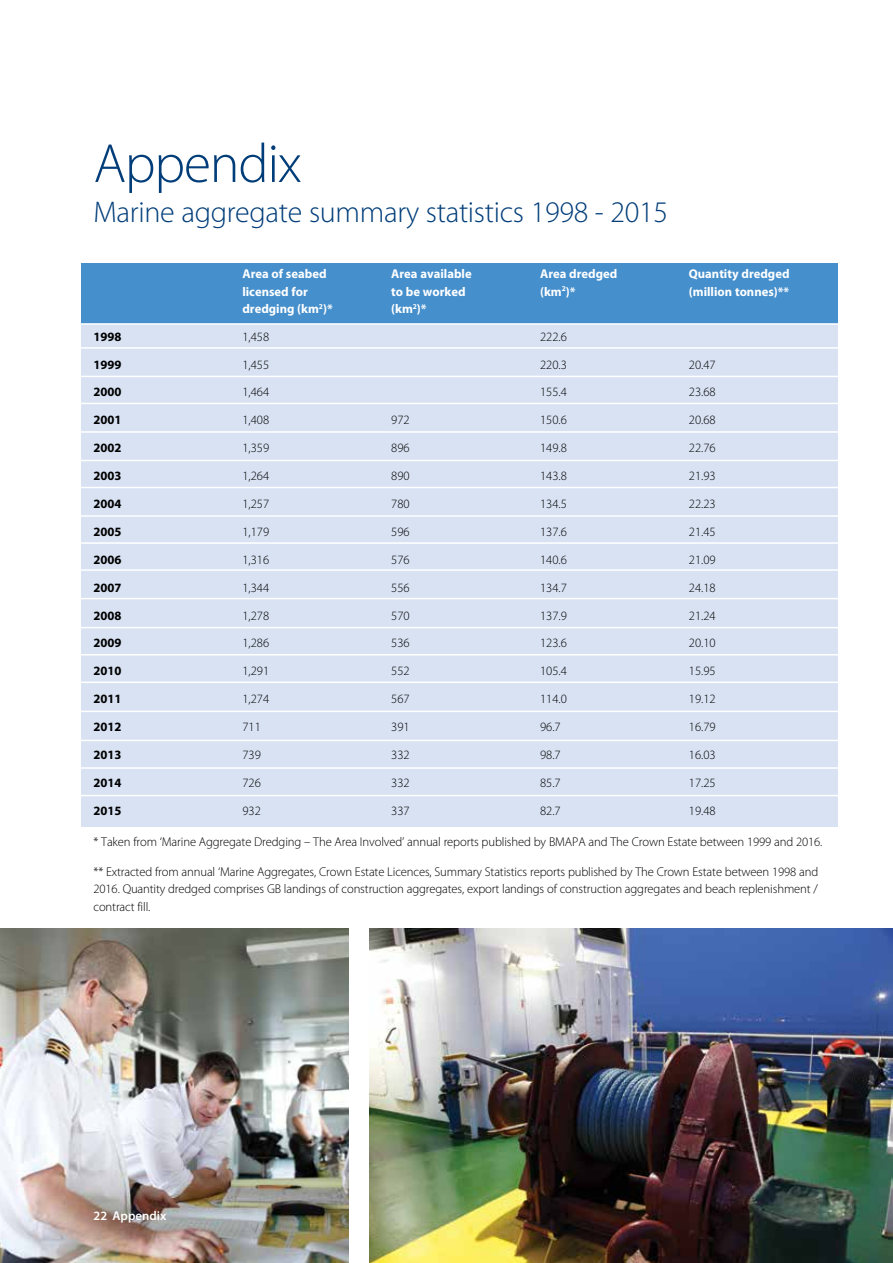
<style>
.page{position:relative;width:893px;height:1263px;background:#fff}
.page>*{position:absolute;margin:0;border:0;box-sizing:border-box;transform-origin:0 0}
.t1{font:300 55.5px "Myriad Pro";letter-spacing:-.02em;color:#003d79}
.t2{font:300 30px "Myriad Pro";letter-spacing:-.01em;color:#003d79}
.t3{font:300 12.75px/17.2px "Myriad Pro";color:#000;text-align:justify}
.t4{font:700 12.75px "Myriad Pro";color:#fff}
.t5{font:700 12.75px "Myriad Pro";color:#000}
.t6{font:600 12.75px "Myriad Pro";color:#fff}
</style>
<div class="page">
<img style="left:370px;top:928px;width:523px;height:335px">
<img style="left:0;top:928px;width:349px;height:335px">
<div style="left:81px;top:299px;width:757px;height:527px;background:#d8e2f3"></div>
<div style="left:81px;top:264px;width:757px;height:60px;background:#458fcc"></div>
<hr style="left:81px;top:347px;width:757px;height:2px;background:#fff">
<hr style="left:81px;top:323px;width:757px;height:2px;background:#fff">
<hr style="left:81px;top:460px;width:757px;height:1px;background:#fff">
<hr style="left:81px;top:403px;width:757px;height:1px;background:#fff">
<hr style="left:81px;top:515px;width:757px;height:2px;background:#fff">
<hr style="left:81px;top:569px;width:757px;height:2px;background:#fff">
<hr style="left:81px;top:376px;width:757px;height:1px;background:#fff">
<hr style="left:81px;top:487px;width:757px;height:1px;background:#fff">
<hr style="left:81px;top:431px;width:757px;height:2px;background:#fff">
<hr style="left:81px;top:542px;width:757px;height:2px;background:#fff">
<hr style="left:81px;top:598px;width:757px;height:1px;background:#fff">
<hr style="left:81px;top:627px;width:757px;height:1px;background:#fff">
<hr style="left:81px;top:654px;width:757px;height:1px;background:#fff">
<hr style="left:81px;top:681px;width:757px;height:2px;background:#fff">
<hr style="left:81px;top:711px;width:757px;height:1px;background:#fff">
<hr style="left:81px;top:740px;width:757px;height:1px;background:#fff">
<hr style="left:81px;top:767px;width:757px;height:2px;background:#fff">
<hr style="left:81px;top:795px;width:757px;height:1px;background:#fff">
<h1 class="t1" style="left:94px;top:130px;width:210px">Appendix</h1>
<h2 class="t2" style="left:94px;top:194px;width:576px">Marine aggregate summary statistics 1998 - 2015</h2>
<p class="t4" style="left:242px;top:266px;width:86px">Area of seabed</p>
<p class="t4" style="left:391px;top:266px;width:82px">Area available</p>
<p class="t4" style="left:540px;top:266px;width:79px">Area dredged</p>
<p class="t4" style="left:689px;top:266px;width:102px">Quantity dredged</p>
<p class="t4" style="left:242px;top:283px;width:67px">licensed for</p>
<p class="t4" style="left:391px;top:283px;width:76px">to be worked</p>
<p class="t4" style="left:540px;top:283px;width:37px">(km<sup>2</sup>)*</p>
<p class="t4" style="left:689px;top:283px;width:102px">(million tonnes)**</p>
<p class="t4" style="left:242px;top:300px;width:92px">dredging (km<sup>2</sup>)*</p>
<p class="t4" style="left:391px;top:300px;width:37px">(km<sup>2</sup>)*</p>
<p class="t5" style="left:94px;top:328px;width:30px">1998</p>
<p class="t3" style="left:242px;top:328px;width:28px">1,458</p>
<p class="t3" style="left:540px;top:328px;width:28px">222.6</p>
<p class="t5" style="left:94px;top:356px;width:30px">1999</p>
<p class="t3" style="left:242px;top:356px;width:28px">1,455</p>
<p class="t3" style="left:540px;top:356px;width:28px">220.3</p>
<p class="t3" style="left:689px;top:356px;width:28px">20.47</p>
<p class="t5" style="left:94px;top:384px;width:30px">2000</p>
<p class="t3" style="left:242px;top:383px;width:28px">1,464</p>
<p class="t3" style="left:540px;top:383px;width:28px">155.4</p>
<p class="t3" style="left:689px;top:383px;width:28px">23.68</p>
<p class="t5" style="left:94px;top:412px;width:30px">2001</p>
<p class="t3" style="left:242px;top:411px;width:28px">1,408</p>
<p class="t3" style="left:391px;top:411px;width:20px">972</p>
<p class="t3" style="left:540px;top:411px;width:28px">150.6</p>
<p class="t3" style="left:689px;top:411px;width:28px">20.68</p>
<p class="t5" style="left:94px;top:440px;width:30px">2002</p>
<p class="t3" style="left:242px;top:439px;width:28px">1,359</p>
<p class="t3" style="left:391px;top:439px;width:20px">896</p>
<p class="t3" style="left:540px;top:439px;width:28px">149.8</p>
<p class="t3" style="left:689px;top:439px;width:28px">22.76</p>
<p class="t5" style="left:94px;top:467px;width:30px">2003</p>
<p class="t3" style="left:242px;top:467px;width:28px">1,264</p>
<p class="t3" style="left:391px;top:467px;width:20px">890</p>
<p class="t3" style="left:540px;top:467px;width:28px">143.8</p>
<p class="t3" style="left:689px;top:467px;width:28px">21.93</p>
<p class="t5" style="left:94px;top:495px;width:30px">2004</p>
<p class="t3" style="left:242px;top:495px;width:28px">1,257</p>
<p class="t3" style="left:391px;top:495px;width:20px">780</p>
<p class="t3" style="left:540px;top:495px;width:28px">134.5</p>
<p class="t3" style="left:689px;top:495px;width:28px">22.23</p>
<p class="t5" style="left:94px;top:523px;width:30px">2005</p>
<p class="t3" style="left:242px;top:523px;width:28px">1,179</p>
<p class="t3" style="left:391px;top:523px;width:20px">596</p>
<p class="t3" style="left:540px;top:523px;width:28px">137.6</p>
<p class="t3" style="left:689px;top:523px;width:28px">21.45</p>
<p class="t5" style="left:94px;top:551px;width:30px">2006</p>
<p class="t3" style="left:242px;top:551px;width:28px">1,316</p>
<p class="t3" style="left:391px;top:551px;width:20px">576</p>
<p class="t3" style="left:540px;top:551px;width:28px">140.6</p>
<p class="t3" style="left:689px;top:551px;width:28px">21.09</p>
<p class="t5" style="left:94px;top:579px;width:30px">2007</p>
<p class="t3" style="left:242px;top:579px;width:28px">1,344</p>
<p class="t3" style="left:391px;top:579px;width:20px">556</p>
<p class="t3" style="left:540px;top:579px;width:28px">134.7</p>
<p class="t3" style="left:689px;top:579px;width:28px">24.18</p>
<p class="t5" style="left:94px;top:607px;width:30px">2008</p>
<p class="t3" style="left:242px;top:607px;width:28px">1,278</p>
<p class="t3" style="left:391px;top:607px;width:20px">570</p>
<p class="t3" style="left:540px;top:607px;width:28px">137.9</p>
<p class="t3" style="left:689px;top:607px;width:28px">21.24</p>
<p class="t5" style="left:94px;top:635px;width:30px">2009</p>
<p class="t3" style="left:242px;top:634px;width:28px">1,286</p>
<p class="t3" style="left:391px;top:634px;width:20px">536</p>
<p class="t3" style="left:540px;top:634px;width:28px">123.6</p>
<p class="t3" style="left:689px;top:634px;width:28px">20.10</p>
<p class="t5" style="left:94px;top:663px;width:30px">2010</p>
<p class="t3" style="left:242px;top:662px;width:28px">1,291</p>
<p class="t3" style="left:391px;top:662px;width:20px">552</p>
<p class="t3" style="left:540px;top:662px;width:28px">105.4</p>
<p class="t3" style="left:689px;top:662px;width:28px">15.95</p>
<p class="t5" style="left:94px;top:691px;width:30px">2011</p>
<p class="t3" style="left:242px;top:690px;width:28px">1,274</p>
<p class="t3" style="left:391px;top:690px;width:20px">567</p>
<p class="t3" style="left:540px;top:690px;width:28px">114.0</p>
<p class="t3" style="left:689px;top:690px;width:28px">19.12</p>
<p class="t5" style="left:94px;top:718px;width:30px">2012</p>
<p class="t3" style="left:242px;top:718px;width:20px">711</p>
<p class="t3" style="left:391px;top:718px;width:20px">391</p>
<p class="t3" style="left:540px;top:718px;width:22px">96.7</p>
<p class="t3" style="left:689px;top:718px;width:28px">16.79</p>
<p class="t5" style="left:94px;top:746px;width:30px">2013</p>
<p class="t3" style="left:242px;top:746px;width:20px">739</p>
<p class="t3" style="left:391px;top:746px;width:20px">332</p>
<p class="t3" style="left:540px;top:746px;width:22px">98.7</p>
<p class="t3" style="left:689px;top:746px;width:28px">16.03</p>
<p class="t5" style="left:94px;top:774px;width:30px">2014</p>
<p class="t3" style="left:242px;top:774px;width:20px">726</p>
<p class="t3" style="left:391px;top:774px;width:20px">332</p>
<p class="t3" style="left:540px;top:774px;width:22px">85.7</p>
<p class="t3" style="left:689px;top:774px;width:28px">17.25</p>
<p class="t5" style="left:94px;top:802px;width:30px">2015</p>
<p class="t3" style="left:242px;top:802px;width:20px">932</p>
<p class="t3" style="left:391px;top:802px;width:20px">337</p>
<p class="t3" style="left:540px;top:802px;width:22px">82.7</p>
<p class="t3" style="left:689px;top:802px;width:28px">19.48</p>
<p class="t3" style="left:94px;top:833px;width:730px">* Taken from ‘Marine Aggregate Dredging – The Area Involved’ annual reports published by BMAPA and The Crown Estate between 1999 and 2016.</p>
<p class="t3" style="left:94px;top:863px;width:726px">** Extracted from annual ‘Marine Aggregates, Crown Estate Licences, Summary Statistics reports published by The Crown Estate between 1998 and 2016. Quantity dredged comprises GB landings of construction aggregates, export landings of construction aggregates and beach replenishment / contract fill.</p>
<p class="t6" style="left:94px;top:1208px;width:74px">22 Appendix</p>
</div>
